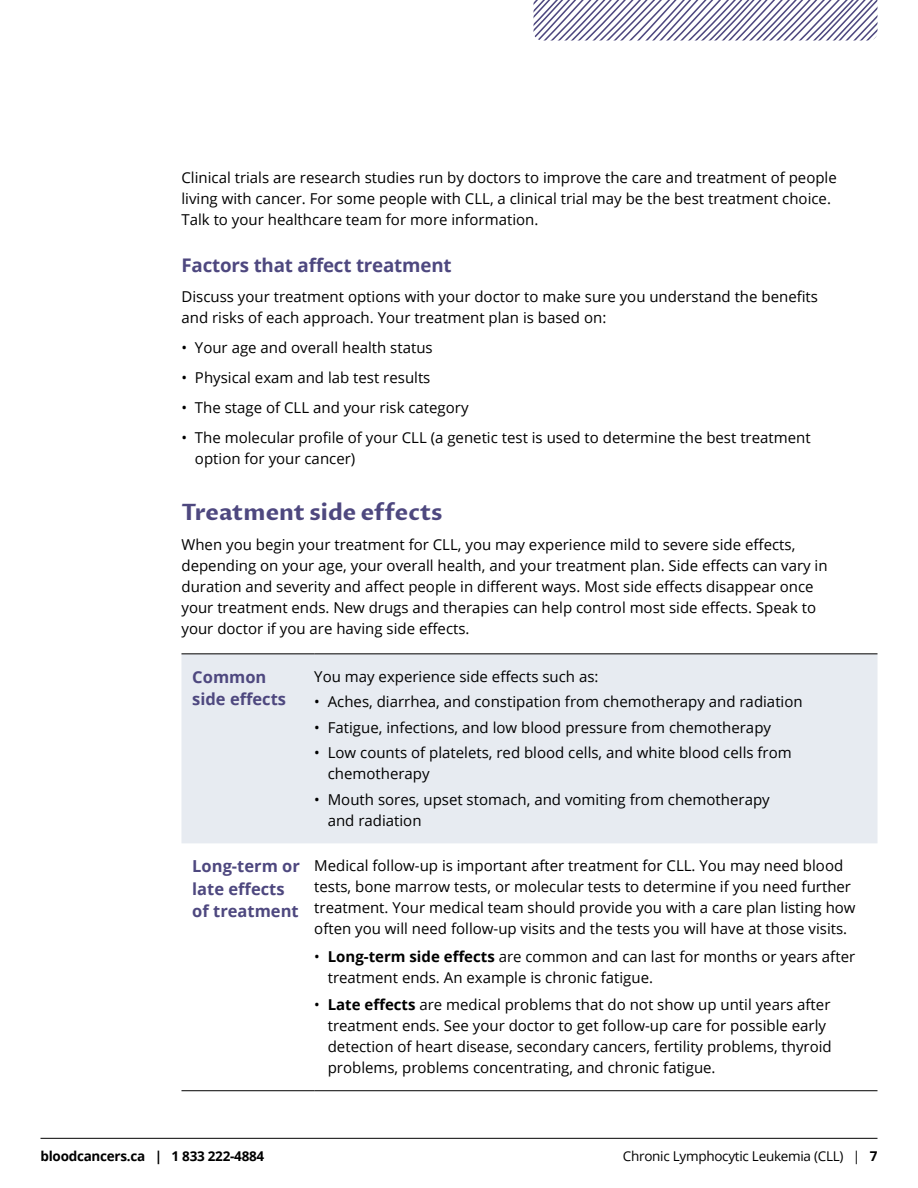
<style>
.page{position:relative;width:918px;height:1188px;background:#fff}
.page>*{position:absolute;margin:0;border:0;box-sizing:border-box;transform-origin:0 0}
.t1{font:700 22.5px "Proza Libre";color:#4e487f}
.t2{font:700 18.75px "Open Sans";letter-spacing:-.01em;color:#4e487f}
.t3{font:700 16.5px/22.5px "Open Sans";color:#4e487f}
.t4{font:15px/21px "Open Sans";color:#000}
.t5{font:13.5px "Open Sans";letter-spacing:-.02em;color:#000}
.t6{font:700 13.5px "Open Sans";letter-spacing:-.02em;color:#000}
.s1{font-weight:700}
</style>
<div class="page">
<hr style="left:40px;top:1138px;width:838px;height:1px;background:#000">
<div style="left:181px;top:655px;width:697px;height:188px;background:#e7ebf1"></div>
<hr style="left:181px;top:1090px;width:133px;height:1px;background:#000">
<hr style="left:314px;top:1090px;width:564px;height:1px;background:#000">
<hr style="left:181px;top:654px;width:133px;height:1px;background:#000">
<hr style="left:314px;top:654px;width:564px;height:1px;background:#000">
<svg style="left:534px;top:0;width:344px;height:40px"></svg>
<p class="t4" style="left:181px;top:167px;width:657px">Clinical trials are research studies run by doctors to improve the care and treatment of people living with cancer. For some people with CLL, a clinical trial may be the best treatment choice.<br>Talk to your healthcare team for more information.</p>
<p class="t2" style="left:181px;top:252px;width:272px">Factors that affect treatment</p>
<p class="t4" style="left:181px;top:286px;width:638px">Discuss your treatment options with your doctor to make sure you understand the benefits and risks of each approach. Your treatment plan is based on:</p>
<p class="t4" style="left:181px;top:337px;width:253px">• Your age and overall health status</p>
<p class="t4" style="left:181px;top:367px;width:250px">• Physical exam and lab test results</p>
<p class="t4" style="left:181px;top:397px;width:289px">• The stage of CLL and your risk category</p>
<p class="t4" style="left:195px;top:426px;width:617px;text-indent:-14px">• The molecular profile of your CLL (a genetic test is used to determine the best treatment option for your cancer)</p>
<h1 class="t1" style="left:181px;top:498px;width:263px">Treatment side effects</h1>
<p class="t4" style="left:181px;top:534px;width:648px">When you begin your treatment for CLL, you may experience mild to severe side effects, depending on your age, your overall health, and your treatment plan. Side effects can vary in duration and severity and affect people in different ways. Most side effects disappear once your treatment ends. New drugs and therapies can help control most side effects. Speak to your doctor if you are having side effects.</p>
<p class="t3" style="left:192px;top:665px;width:95px">Common side effects</p>
<p class="t4" style="left:314px;top:665px;width:286px">You may experience side effects such as:</p>
<p class="t4" style="left:314px;top:691px;width:490px">• Aches, diarrhea, and constipation from chemotherapy and radiation</p>
<p class="t4" style="left:314px;top:716px;width:458px">• Fatigue, infections, and low blood pressure from chemotherapy</p>
<p class="t4" style="left:328px;top:742px;width:465px;text-indent:-14px">• Low counts of platelets, red blood cells, and white blood cells from chemotherapy</p>
<p class="t4" style="left:328px;top:789px;width:444px;text-indent:-14px">• Mouth sores, upset stomach, and vomiting from chemotherapy and radiation</p>
<p class="t3" style="left:192px;top:855px;width:109px">Long-term or late effects of treatment</p>
<p class="t4" style="left:314px;top:855px;width:543px">Medical follow-up is important after treatment for CLL. You may need blood tests, bone marrow tests, or molecular tests to determine if you need further treatment. Your medical team should provide you with a care plan listing how often you will need follow-up visits and the tests you will have at those visits.</p>
<p class="t4" style="left:328px;top:945px;width:529px;text-indent:-14px">• <span class="s1">Long-term side effects</span> are common and can last for months or years after treatment ends. An example is chronic fatigue.</p>
<p class="t4" style="left:328px;top:994px;width:506px;text-indent:-14px">• <span class="s1">Late effects</span> are medical problems that do not show up until years after treatment ends. See your doctor to get follow-up care for possible early detection of heart disease, secondary cancers, fertility problems, thyroid problems, problems concentrating, and chronic fatigue.</p>
<p class="t6" style="left:40px;top:1147px;width:225px">bloodcancers.ca | 1 833 222-4884</p>
<p class="t5" style="left:623px;top:1147px;width:256px">Chronic Lymphocytic Leukemia (CLL) | <span class="s1">7</span></p>
</div>
